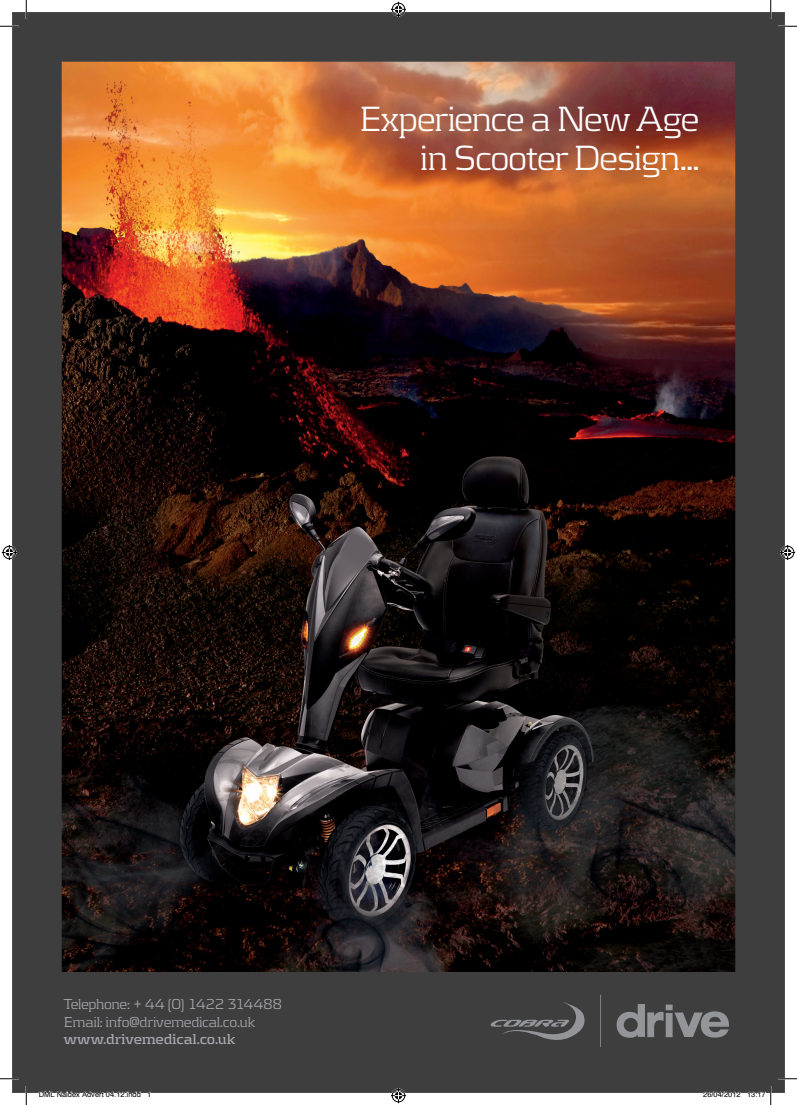
<style>
.page{position:relative;width:797px;height:1105px;background:#fff}
.page>*{position:absolute;margin:0;border:0;box-sizing:border-box;transform-origin:0 0}
.t1{font:300 36.5px "Kontrapunkt";letter-spacing:-.04em;color:#fff}
.FEATURES{font:300 15px "Kontrapunkt";letter-spacing:-.02em;color:#a8a9ad}
.FEATURES-2{font:700 15px "Kontrapunkt";letter-spacing:-.015em;color:#a8a9ad}
.t2{font:7.5px "Helvetica";color:#000}
</style>
<div class="page">
<img style="left:12px;top:12px;width:773px;height:1081px">
<svg style="left:616px;top:1004px;width:113px;height:34px;background:#67686a"></svg>
<svg style="left:490px;top:1002px;width:96px;height:42px;background:#4e4f50"></svg>
<hr style="left:600px;top:995px;width:1px;height:52px;background:#808285">
<svg style="left:0;top:25px;width:19px;height:2px"></svg>
<svg style="left:778px;top:25px;width:19px;height:2px"></svg>
<svg style="left:0;top:1078px;width:19px;height:1px"></svg>
<svg style="left:778px;top:1078px;width:19px;height:1px"></svg>
<svg style="left:25px;top:0;width:2px;height:19px"></svg>
<svg style="left:25px;top:1086px;width:2px;height:19px"></svg>
<svg style="left:770px;top:0;width:1px;height:19px"></svg>
<svg style="left:391px;top:2px;width:15px;height:15px"></svg>
<svg style="left:391px;top:1088px;width:15px;height:15px"></svg>
<svg style="left:2px;top:545px;width:15px;height:15px"></svg>
<svg style="left:780px;top:545px;width:15px;height:15px"></svg>
<svg style="left:39px;top:1090px;width:102px;height:3px"></svg>
<svg style="left:703px;top:1091px;width:38px;height:2px"></svg>
<svg style="left:747px;top:1086px;width:24px;height:19px"></svg>
<p class="t1" style="left:359px;top:97px;width:342px">Experience a New Age</p>
<p class="t1" style="left:420px;top:136px;width:281px">in Scooter Design...</p>
<p class="FEATURES" style="left:64px;top:995px;width:220px">Telephone: + 44 (0) 1422 314488</p>
<p class="FEATURES" style="left:64px;top:1013px;width:193px">Email: info@drivemedical.co.uk</p>
<p class="FEATURES-2" style="left:64px;top:1030px;width:173px">www.drivemedical.co.uk</p>
<p class="t2" style="left:39px;top:1089px;width:114px">DML Naidex Advert 04.12.indd 1</p>
<p class="t2" style="left:703px;top:1089px;width:64px">26/04/2012 13:17</p>
</div>
